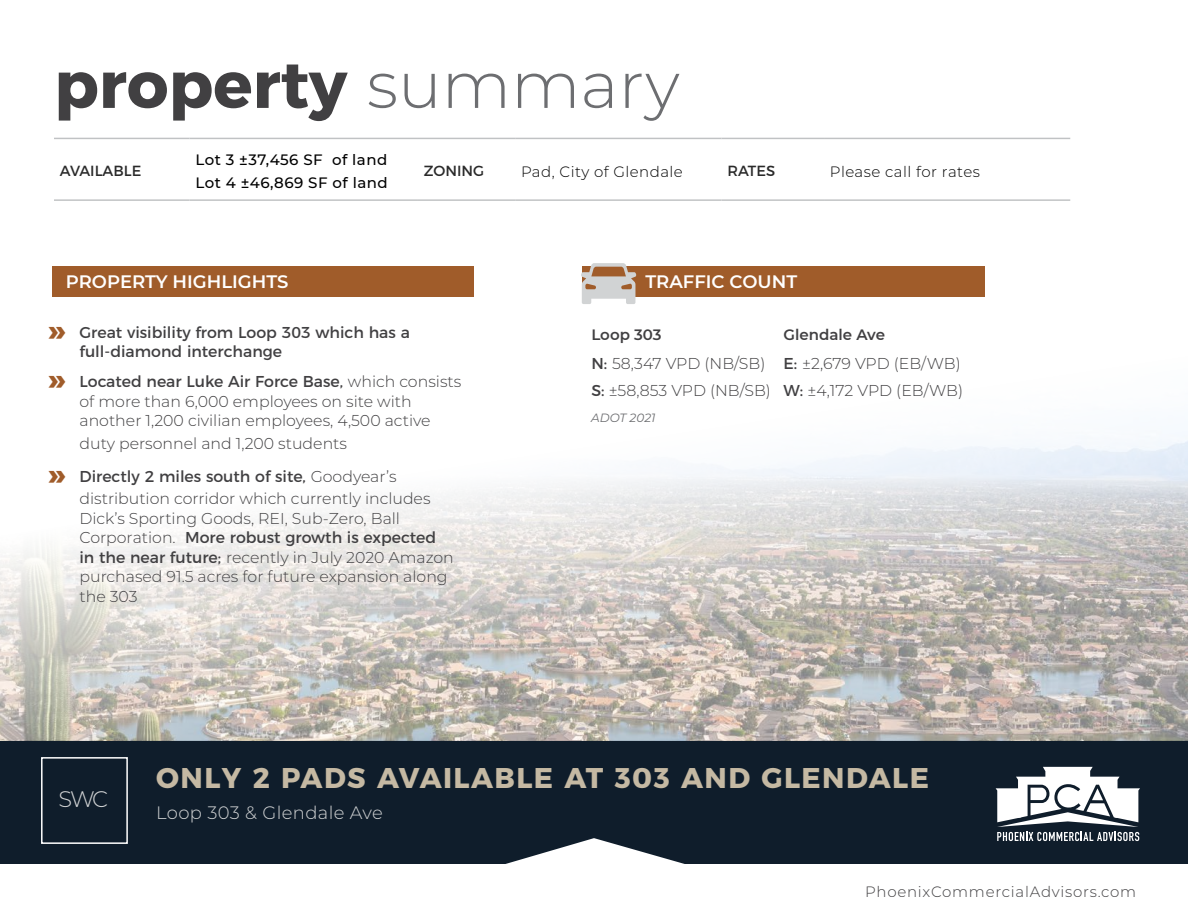
<style>
.page{position:relative;width:1188px;height:918px;background:#fff}
.page>*{position:absolute;margin:0;border:0;box-sizing:border-box;transform-origin:0 0}
.t1{font:700 65.25px "Montserrat";color:#414042}
.t2{font:700 28.5px "Montserrat";letter-spacing:.05em;color:#c5b9a3}
.t3{font:300 22.5px "Montserrat";color:#d1d3d4}
.t4{font:600 18px "Montserrat";color:#fff}
.t5{font:300 18px "Montserrat";letter-spacing:.02em;color:#d1d3d4}
.t6{font:300 15.75px/19.5px "Montserrat";color:#414042}
.t7{font:15.75px/19.5px "Montserrat";color:#414042}
.t8{font:500 15px/22.5px "Montserrat";letter-spacing:.03em;color:#000}
.t9{font:300 15px "Montserrat";letter-spacing:.03em;color:#000}
.t10{font:300 15px "Montserrat";letter-spacing:.05em;color:#414042}
.t11{font:600 15px "Montserrat";color:#414042}
.t12{font:14.7px "Montserrat";color:#2a2a2a}
.t13{font:italic 12px "Montserrat";color:#6d6e71}
.s1{font-weight:300;color:#6d6e71}
.s2{font-weight:800;font-size:30px;color:#a05c2a}
.s3{font-weight:400}
</style>
<div class="page">
<div style="left:0;top:741px;width:1188px;height:123px;background:#0f1d2b"></div>
<svg style="left:996px;top:767px;width:144px;height:74px"></svg>
<div style="left:41px;top:757px;width:87px;height:87px;border:2px solid #fff"></div>
<img style="left:0;top:435px;width:1188px;height:306px">
<hr style="left:54px;top:138px;width:136px;height:1px;background:#c0c2c4">
<hr style="left:190px;top:138px;width:228px;height:1px;background:#c0c2c4">
<hr style="left:418px;top:138px;width:97px;height:1px;background:#c0c2c4">
<hr style="left:515px;top:138px;width:207px;height:1px;background:#c0c2c4">
<hr style="left:722px;top:138px;width:102px;height:1px;background:#c0c2c4">
<hr style="left:824px;top:138px;width:246px;height:1px;background:#c0c2c4">
<hr style="left:54px;top:199px;width:136px;height:2px;background:#c0c2c4">
<hr style="left:190px;top:199px;width:228px;height:2px;background:#c0c2c4">
<hr style="left:418px;top:199px;width:97px;height:2px;background:#c0c2c4">
<hr style="left:515px;top:199px;width:207px;height:2px;background:#c0c2c4">
<hr style="left:722px;top:199px;width:102px;height:2px;background:#c0c2c4">
<hr style="left:824px;top:199px;width:246px;height:2px;background:#c0c2c4">
<div style="left:52px;top:266px;width:421px;height:31px;background:#a05c2a"></div>
<div style="left:582px;top:266px;width:403px;height:31px;background:#a05c2a"></div>
<svg style="left:581px;top:263px;width:55px;height:41px"></svg>
<h1 class="t1" style="left:54px;top:31px;width:627px">property <span class="s1">summary</span></h1>
<p class="t12" style="left:60px;top:159px;width:83px">AVAILABLE</p>
<p class="t8" style="left:195px;top:148px;width:194px">Lot 3 ±37,456 SF of land<br>Lot 4 ±46,869 SF of land</p>
<p class="t12" style="left:424px;top:159px;width:62px">ZONING</p>
<p class="t9" style="left:521px;top:161px;width:163px">Pad, City of Glendale</p>
<p class="t12" style="left:727px;top:159px;width:49px">RATES</p>
<p class="t9" style="left:830px;top:161px;width:152px">Please call for rates</p>
<p class="t4" style="left:66px;top:269px;width:224px">PROPERTY HIGHLIGHTS</p>
<p class="t7" style="left:80px;top:321px;width:332px;text-indent:-32px"><span class="s2">»</span> Great visibility from Loop 303 which has a full-diamond interchange</p>
<p class="t6" style="left:80px;top:371px;width:383px;text-indent:-32px"><span class="s2">»</span> <span class="s3">Located near Luke Air Force Base,</span> which consists of more than 6,000 employees on site with another 1,200 civilian employees, 4,500 active</p>
<p class="t6" style="left:48px;top:426px;width:350px;line-height:33px;text-indent:32px">duty personnel and 1,200 students<br><span class="s2">»</span> <span class="s3">Directly 2 miles south of site,</span> Goodyear’s</p>
<p class="t6" style="left:80px;top:488px;width:376px">distribution corridor which currently includes Dick’s Sporting Goods, REI, Sub-Zero, Ball Corporation. <span class="s3">More robust growth is expected in the near future;</span> recently in July 2020 Amazon purchased 91.5 acres for future expansion along the 303</p>
<p class="t4" style="left:645px;top:269px;width:153px">TRAFFIC COUNT</p>
<p class="t11" style="left:591px;top:324px;width:72px">Loop 303</p>
<p class="t11" style="left:784px;top:324px;width:103px">Glendale Ave</p>
<p class="t6" style="left:591px;top:349px;width:181px;line-height:27.3px"><span class="s3">N:</span> 58,347 VPD (NB/SB)<br><span class="s3">S:</span> ±58,853 VPD (NB/SB)</p>
<p class="t6" style="left:784px;top:349px;width:181px;line-height:27.3px"><span class="s3">E:</span> ±2,679 VPD (EB/WB)<br><span class="s3">W:</span> ±4,172 VPD (EB/WB)</p>
<p class="t13" style="left:591px;top:409px;width:66px">ADOT 2021</p>
<h3 class="t3" style="left:59px;top:784px;width:51px">SWC</h3>
<h2 class="t2" style="left:156px;top:754px;width:774px">ONLY 2 PADS AVAILABLE AT 303 AND GLENDALE</h2>
<p class="t5" style="left:156px;top:800px;width:228px">Loop 303 &amp; Glendale Ave</p>
<p class="t10" style="left:865px;top:881px;width:273px">PhoenixCommercialAdvisors.com</p>
</div>
